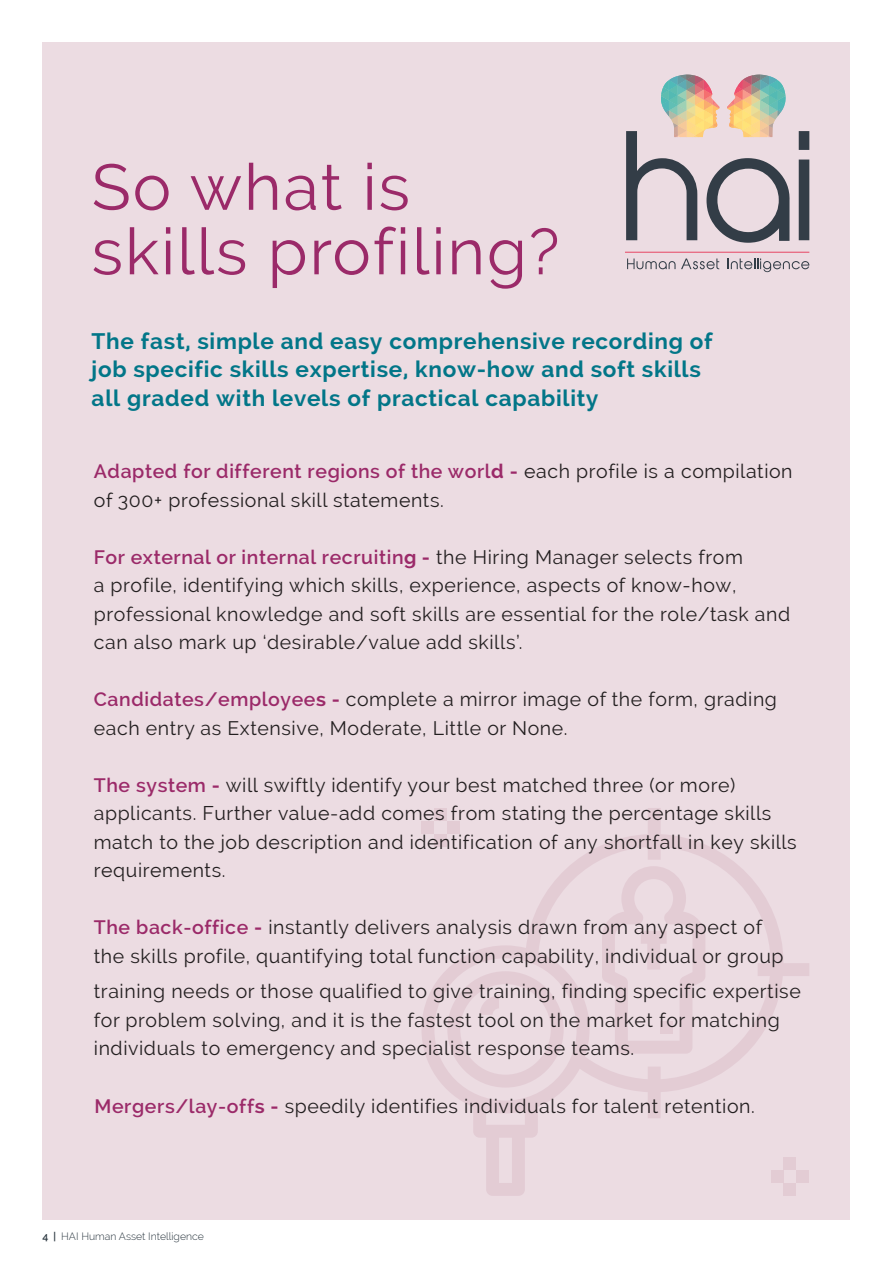
<style>
.page{position:relative;width:893px;height:1263px;background:#fff}
.page>*{position:absolute;margin:0;border:0;box-sizing:border-box;transform-origin:0 0}
.t1{font:64.5px/64.5px "Raleway";letter-spacing:.03em;color:#9b2a69}
.t2{font:700 22.5px/28.8px "Raleway";letter-spacing:.03em;color:#027688}
.t3{font:19.5px/28.5px "Raleway";letter-spacing:.03em;color:#231f20}
.t4{font:19.5px/28.5px "Raleway";letter-spacing:.03em;color:#231f20}
.t5{font:300 10.5px "Raleway";color:#2c3841}
.s1{font-weight:600;color:#9b2a69}
.s2{font-weight:700;color:#9b2a69}
.s3{font-style:inherit}
.s4{font-weight:600}
</style>
<div class="page">
<div style="left:43px;top:43px;width:807px;height:1177px;background:#ecdce2"></div>
<svg style="left:422px;top:808px;width:387px;height:388px"></svg>
<svg style="left:447px;top:971px;width:117px;height:116px"></svg>
<div style="left:434px;top:808px;width:13px;height:13px;background:#e3ccd4"></div>
<div style="left:434px;top:834px;width:13px;height:13px;background:#e3ccd4"></div>
<div style="left:447px;top:821px;width:13px;height:13px;background:#e3ccd4"></div>
<div style="left:421px;top:821px;width:13px;height:13px;background:#e3ccd4"></div>
<div style="left:783px;top:1157px;width:13px;height:13px;background:#e3ccd4"></div>
<div style="left:783px;top:1183px;width:13px;height:13px;background:#e3ccd4"></div>
<div style="left:796px;top:1170px;width:13px;height:13px;background:#e3ccd4"></div>
<div style="left:771px;top:1170px;width:12px;height:13px;background:#e3ccd4"></div>
<svg style="left:799px;top:131px;width:10px;height:109px"></svg>
<svg style="left:627px;top:258px;width:48px;height:11px"></svg>
<svg style="left:681px;top:258px;width:38px;height:11px"></svg>
<svg style="left:728px;top:258px;width:81px;height:14px"></svg>
<svg style="left:626px;top:75px;width:164px;height:168px"></svg>
<hr style="left:625px;top:252px;width:184px;height:1px;background:#e85e78">
<p class="t1" style="left:92px;top:155px;width:469px">So what is skills profiling?</p>
<p class="t2" style="left:92px;top:326px;width:623px">The fast, simple and easy comprehensive recording of job specific skills expertise, know-how and soft skills all graded with levels of practical capability</p>
<p class="t4" style="left:94px;top:457px;width:700px"><span class="s1">Adapted for different regions of the worl</span><span class="s2">d -</span> each profile is a compilation of 300+ professional skill statements.</p>
<p class="t3" style="left:94px;top:542px;width:698px"><span class="s1">For external or internal recruitin</span><span class="s2">g -</span> the Hiring Manager selects from<br>a profile, identifying which skills, experience, aspects of know-how, professional knowledge and soft skills are essential for the role/task and can also mark up ‘desirable/value add skills’.</p>
<p class="t3" style="left:94px;top:685px;width:685px"><span class="s1">Candidates/employee</span><span class="s2">s -</span> complete a mirror image of the form, grading each entry as Extensive, Moderate, Little or None.</p>
<p class="t4" style="left:94px;top:770px;width:704px"><span class="s1">The system</span> <span class="s2">-</span> <span class="s3">will swiftly identify your best matched three (or more) applicants.</span> Further value-add comes from stating the percentage skills match to the job description and identification of any shortfall in key skills requirements.</p>
<p class="t3" style="left:94px;top:913px;width:691px"><span class="s1">The back-office</span> <span class="s2">-</span> instantly delivers analysis drawn from any aspect of the skills profile, quantifying total function capability, individual or group</p>
<p class="t3" style="left:94px;top:977px;width:708px">training needs or those qualified to give training, finding specific expertise for problem solving, and it is the fastest tool on the market for matching individuals to emergency and specialist response teams.</p>
<p class="t3" style="left:95px;top:1091px;width:662px"><span class="s1">Mergers/lay-off</span><span class="s2">s -</span> speedily identifies individuals for talent retention.</p>
<p class="t5" style="left:43px;top:1230px;width:163px"><span class="s4">4 |</span> HAI Human Asset Intelligence</p>
</div>
